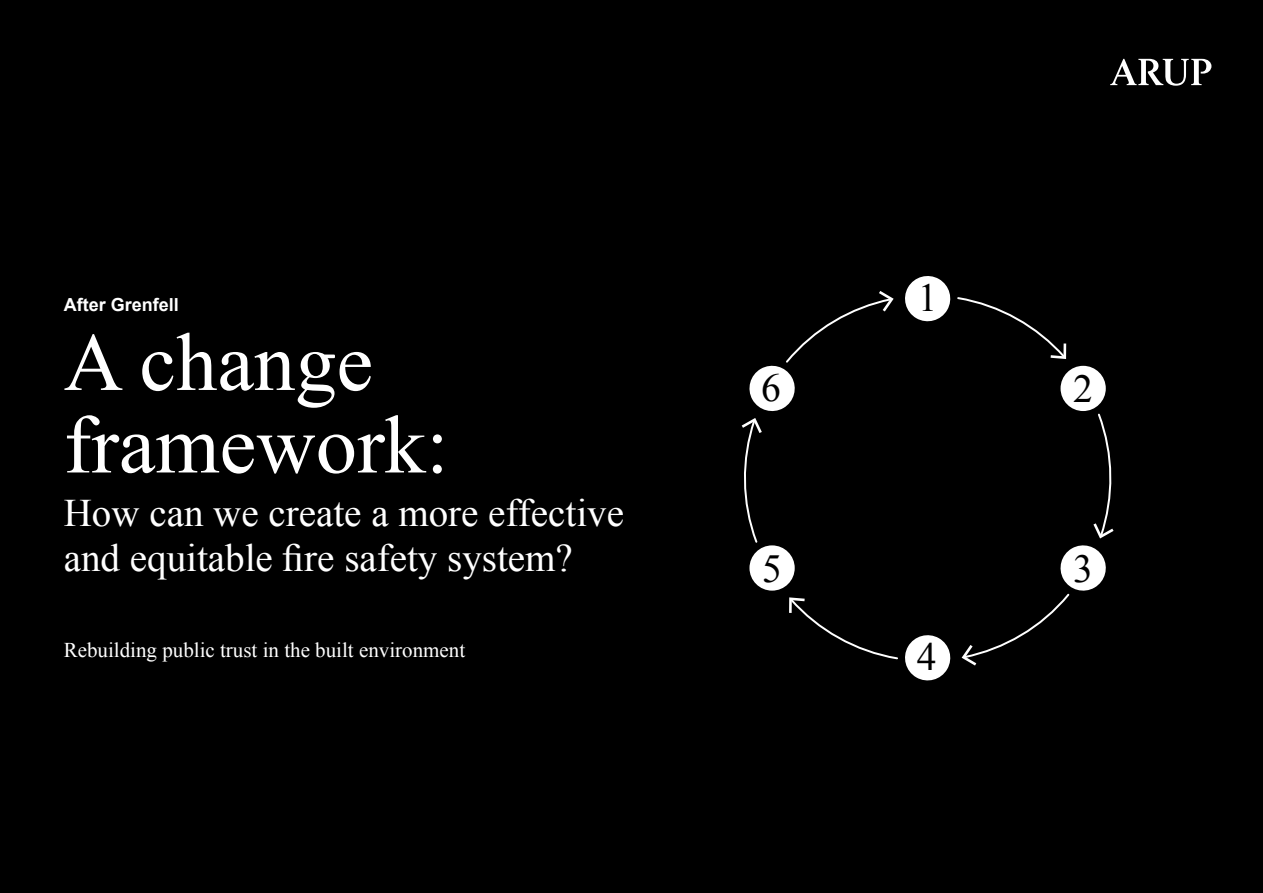
<style>
.page{position:relative;width:1263px;height:893px;background:#000}
.page>*{position:absolute;margin:0;border:0;box-sizing:border-box;transform-origin:0 0}
.t1{font:82.5px/82.5px "Times New Roman";color:#fff}
.t2{font:39.75px "Times New Roman";color:#000}
.t3{font:39px/45px "Times New Roman";color:#fff}
.t4{font:21px "Times New Roman";color:#fff}
.t5{font:700 18px "Arial";color:#fff}
</style>
<div class="page">
<svg style="left:1110px;top:59px;width:101px;height:27px"></svg>
<div style="left:749px;top:545px;width:46px;height:46px;background:#fff;border-radius:50%"></div>
<div style="left:1060px;top:366px;width:46px;height:45px;background:#fff;border-radius:50%"></div>
<svg style="left:905px;top:276px;width:162px;height:83px"></svg>
<svg style="left:741px;top:291px;width:153px;height:252px"></svg>
<svg style="left:789px;top:597px;width:162px;height:84px"></svg>
<svg style="left:962px;top:413px;width:152px;height:252px"></svg>
<p class="t5" style="left:64px;top:293px;width:117px">After Grenfell</p>
<h1 class="t1" style="left:64px;top:320px;width:386px">A change framework:</h1>
<p class="t3" style="left:64px;top:490px;width:562px">How can we create a more effective and equitable fire safety system?</p>
<p class="t4" style="left:64px;top:635px;width:403px">Rebuilding public trust in the built environment</p>
<p class="t2" style="left:761px;top:361px;width:21px">6</p>
<p class="t2" style="left:762px;top:542px;width:21px">5</p>
<p class="t2" style="left:918px;top:271px;width:21px">1</p>
<p class="t2" style="left:917px;top:630px;width:21px">4</p>
<p class="t2" style="left:1073px;top:362px;width:21px">2</p>
<p class="t2" style="left:1073px;top:542px;width:21px">3</p>
</div>
